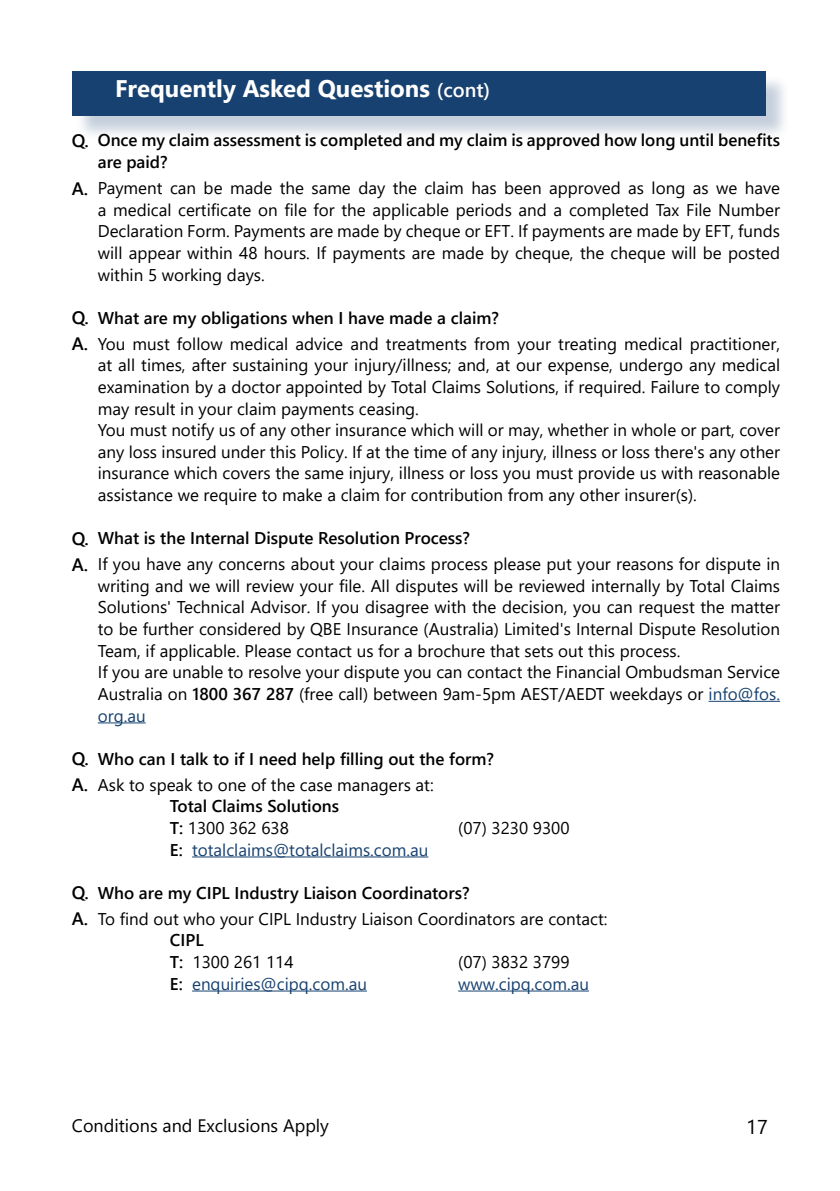
<style>
.page{position:relative;width:840px;height:1191px;background:#fff}
.page>*{position:absolute;margin:0;border:0;box-sizing:border-box;transform-origin:0 0}
.t1{font:700 24px "Segoe UI";color:#fff}
.t2{font:20px "Segoe UI";color:#000}
.t3{font:18px "Segoe UI";color:#000}
.t4{font:600 18px/26px "Segoe UI";color:#000}
.t5{font:17px/21.6px "Segoe UI";color:#000}
.t6{font:600 17px/21.6px "Segoe UI";color:#000}
.t7{font:17px "Segoe UI";color:#174170}
.s1{font-weight:600;font-size:20px}
.s2{font-weight:600}
.s3{color:#164270}
.s4{font-weight:400}
.s5{font-weight:600;color:#000}
</style>
<div class="page">
<div style="left:75px;top:75px;width:715px;height:66px;background:#174170;opacity:.25"></div>
<div style="left:72px;top:72px;width:693px;height:44px;background:#174170"></div>
<hr style="left:708px;top:701px;width:71px;height:1px;background:#164270">
<hr style="left:98px;top:722px;width:48px;height:1px;background:#164270">
<hr style="left:192px;top:856px;width:236px;height:1px;background:#174170">
<hr style="left:192px;top:990px;width:175px;height:1px;background:#174170">
<hr style="left:458px;top:990px;width:130px;height:1px;background:#174170">
<p class="t4" style="left:72px;top:126px;width:19px">Q.</p>
<p class="t4" style="left:72px;top:174px;width:18px">A.</p>
<p class="t4" style="left:72px;top:303px;width:19px">Q.<br>A.</p>
<p class="t4" style="left:72px;top:524px;width:19px">Q.<br>A.</p>
<p class="t4" style="left:72px;top:744px;width:19px">Q.<br>A.</p>
<p class="t4" style="left:72px;top:878px;width:19px">Q.<br>A.</p>
<h1 class="t1" style="left:115px;top:66px;width:376px">Frequently Asked Questions <span class="s1">(cont)</span></h1>
<p class="t6" style="left:98px;top:128px;width:683px">Once my claim assessment is completed and my claim is approved how long until benefits are paid?</p>
<p class="t5" style="left:98px;top:176px;width:683px;text-align:justify">Payment can be made the same day the claim has been approved as long as we have a medical certificate on file for the applicable periods and a completed Tax File Number Declaration Form. Payments are made by cheque or EFT. If payments are made by EFT, funds will appear within 48 hours. If payments are made by cheque, the cheque will be posted within 5 working days.</p>
<p class="t6" style="left:98px;top:305px;width:402px">What are my obligations when I have made a claim?</p>
<p class="t5" style="left:98px;top:331px;width:683px">You must follow medical advice and treatments from your treating medical practitioner, at all times, after sustaining your injury/illness; and, at our expense, undergo any medical examination by a doctor appointed by Total Claims Solutions, if required. Failure to comply may result in your claim payments ceasing.<br>You must notify us of any other insurance which will or may, whether in whole or part, cover any loss insured under this Policy. If at the time of any injury, illness or loss there's any other insurance which covers the same injury, illness or loss you must provide us with reasonable assistance we require to make a claim for contribution from any other insurer(s).</p>
<p class="t6" style="left:98px;top:526px;width:373px">What is the Internal Dispute Resolution Process?</p>
<p class="t5" style="left:98px;top:552px;width:683px">If you have any concerns about your claims process please put your reasons for dispute in writing and we will review your file. All disputes will be reviewed internally by Total Claims Solutions' Technical Advisor. If you disagree with the decision, you can request the matter to be further considered by QBE Insurance (Australia) Limited's Internal Dispute Resolution Team, if applicable. Please contact us for a brochure that sets out this process.<br>If you are unable to resolve your dispute you can contact the Financial Ombudsman Service Australia on <span class="s2">1800 367 287</span> (free call) between 9am-5pm AEST/AEDT weekdays or <span class="s3">info@fos. org.au</span></p>
<p class="t6" style="left:98px;top:746px;width:397px">Who can I talk to if I need help filling out the form?</p>
<p class="t5" style="left:98px;top:772px;width:337px">Ask to speak to one of the case managers at:</p>
<p class="t6" style="left:170px;top:794px;width:171px">Total Claims Solutions<br>T: <span class="s4">1300 362 638</span></p>
<p class="t5" style="left:458px;top:815px;width:113px">(07) 3230 9300</p>
<p class="t7" style="left:170px;top:833px;width:260px"><span class="s5">E:</span> totalclaims@totalclaims.com.au</p>
<p class="t6" style="left:98px;top:880px;width:373px">Who are my CIPL Industry Liaison Coordinators?</p>
<p class="t5" style="left:98px;top:906px;width:511px">To find out who your CIPL Industry Liaison Coordinators are contact:</p>
<p class="t5" style="left:170px;top:928px;width:125px"><span class="s2">CIPL<br>T:</span> 1300 261 114</p>
<p class="t5" style="left:458px;top:949px;width:113px">(07) 3832 3799</p>
<p class="t7" style="left:170px;top:967px;width:198px"><span class="s5">E:</span> enquiries@cipq.com.au</p>
<p class="t7" style="left:458px;top:967px;width:132px">www.cipq.com.au</p>
<p class="t3" style="left:72px;top:1108px;width:258px">Conditions and Exclusions Apply</p>
<p class="t2" style="left:745px;top:1107px;width:23px">17</p>
</div>
